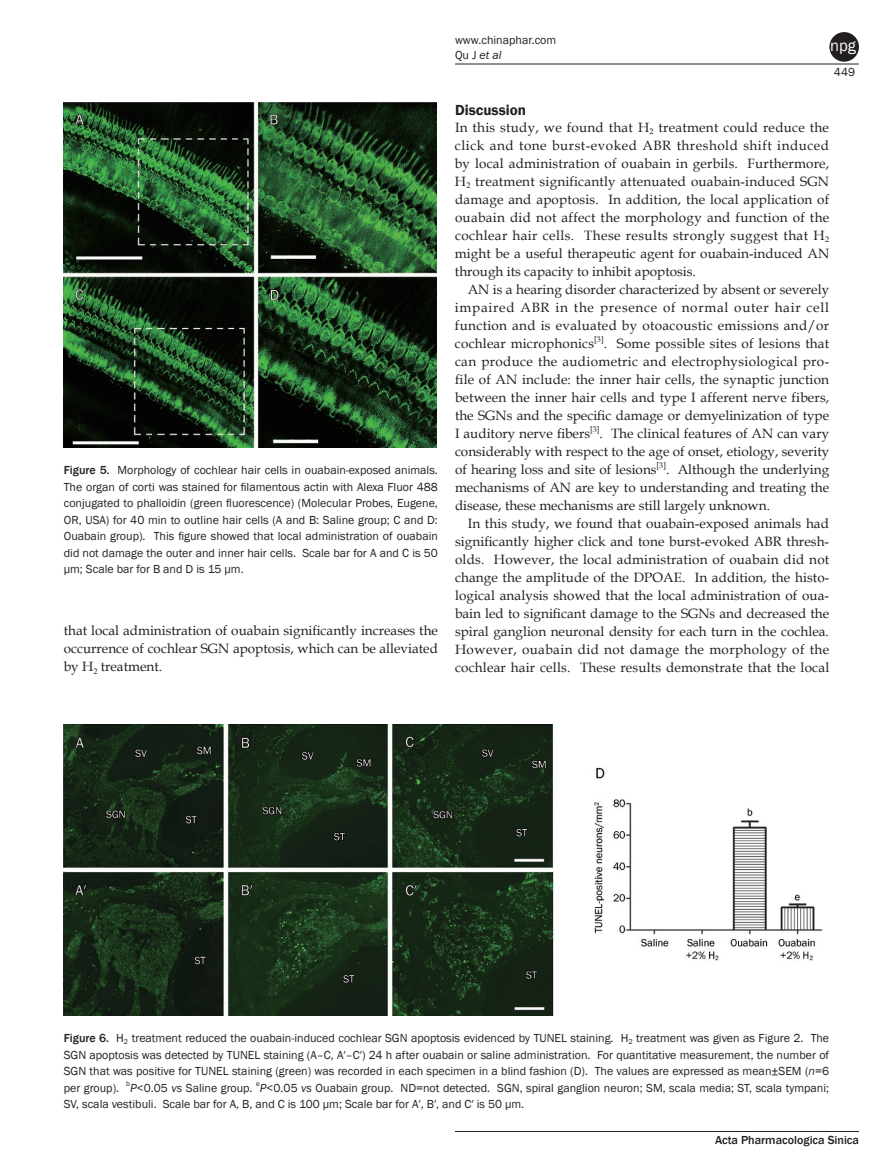
<style>
.page{position:relative;width:893px;height:1170px;background:#fff}
.page>*{position:absolute;margin:0;border:0;box-sizing:border-box;transform-origin:0 0}
.t1{font:16.5px "Franklin Gothic";color:#fff}
.t2{font:600 15px "Franklin Gothic";color:#231f20}
.t3{font:13.5px/18px "Book Antiqua";letter-spacing:.01em;color:#231f20;text-align:justify}
.t4{font:13.5px/18px "Book Antiqua 2";color:#231f20}
.t5{font:13.5px "Book Antiqua 2";letter-spacing:.02em;color:#231f20}
.t6{font:13.5px "Book Antiqua 2";letter-spacing:.035em;color:#231f20}
.t7{font:13.5px "Book Antiqua";letter-spacing:.05em;color:#231f20}
.t8{font:13.5px "Book Antiqua 2";letter-spacing:.03em;color:#231f20}
.t9{font:12px/15px "Franklin Gothic";color:#231f20}
.t10{font:12px/16.5px "Franklin Gothic Book 2";color:#231f20}
.t11{font:12px "Franklin Gothic Medium 2";color:#231f20}
.s1{font-family:"Franklin Gothic Medium 2"}
.s2{font-style:italic}
</style>
<div class="page">
<hr style="left:455px;top:64px;width:404px;height:1px;background:#231f20">
<hr style="left:455px;top:1131px;width:404px;height:1px;background:#231f20">
<div style="left:829px;top:32px;width:30px;height:30px;background:#231f20;border-radius:50%"></div>
<img style="left:63px;top:102px;width:374px;height:345px">
<img style="left:64px;top:724px;width:759px;height:291px">
<p class="t9" style="left:64px;top:463px;width:376px"><span class="s1">Figure 5.</span> Morphology of cochlear hair cells in ouabain-exposed animals.</p>
<p class="t10" style="left:64px;top:478px;width:376px">The organ of corti was stained for filamentous actin with Alexa Fluor 488 conjugated to phalloidin (green fluorescence) (Molecular Probes, Eugene,</p>
<p class="t9" style="left:64px;top:512px;width:376px">OR, USA) for 40 min to outline hair cells (A and B: Saline group; C and D:</p>
<p class="t10" style="left:64px;top:528px;width:376px">Ouabain group). This figure showed that local administration of ouabain</p>
<p class="t9" style="left:64px;top:545px;width:376px">did not damage the outer and inner hair cells. Scale bar for A and C is 50</p>
<p class="t10" style="left:64px;top:561px;width:181px">μm; Scale bar for B and D is 15 μm.</p>
<p class="t4" style="left:64px;top:621px;width:376px">that local administration of ouabain significantly increases the occurrence of cochlear SGN apoptosis, which can be alleviated</p>
<p class="t3" style="left:64px;top:657px;width:100px">by H<sub>2</sub> treatment.</p>
<p class="t9" style="left:455px;top:32px;width:103px">www.chinaphar.com<br>Qu J <span class="s2">et al</span></p>
<p class="t1" style="left:830px;top:35px;width:27px">npg</p>
<p class="t9" style="left:834px;top:65px;width:23px">449</p>
<p class="t2" style="left:455px;top:100px;width:73px">Discussion</p>
<p class="t3" style="left:455px;top:118px;width:376px">In this study, we found that H<sub>2</sub> treatment could reduce the</p>
<p class="t6" style="left:455px;top:135px;width:376px">click and tone burst-evoked ABR threshold shift induced</p>
<p class="t3" style="left:455px;top:154px;width:376px">by local administration of ouabain in gerbils. Furthermore, H<sub>2</sub> treatment significantly attenuated ouabain-induced SGN damage and apoptosis. In addition, the local application of ouabain did not affect the morphology and function of the cochlear hair cells. These results strongly suggest that H<sub>2 </sub>might be a useful therapeutic agent for ouabain-induced AN through its capacity to inhibit apoptosis.</p>
<p class="t4" style="left:468px;top:280px;width:363px">AN is a hearing disorder characterized by absent or severely</p>
<p class="t7" style="left:455px;top:297px;width:375px">impaired ABR in the presence of normal outer hair cell</p>
<p class="t5" style="left:455px;top:315px;width:376px">function and is evaluated by otoacoustic emissions and/or</p>
<p class="t3" style="left:455px;top:334px;width:376px">cochlear microphonics<sup>[3]</sup>. Some possible sites of lesions that can produce the audiometric and electrophysiological pro-</p>
<p class="t4" style="left:455px;top:370px;width:376px;text-align:justify">file of AN include: the inner hair cells, the synaptic junction between the inner hair cells and type I afferent nerve fibers, the SGNs and the specific damage or demyelinization of type I auditory nerve fibers<sup>[3]</sup>. The clinical features of AN can vary considerably with respect to the age of onset, etiology, severity</p>
<p class="t3" style="left:455px;top:460px;width:376px">of hearing loss and site of lesions<sup>[3]</sup>. Although the underlying mechanisms of AN are key to understanding and treating the disease, these mechanisms are still largely unknown.</p>
<p class="t3" style="left:468px;top:514px;width:363px">In this study, we found that ouabain-exposed animals had</p>
<p class="t4" style="left:455px;top:532px;width:376px">significantly higher click and tone burst-evoked ABR thresh&shy;olds. However, the local administration of ouabain did not</p>
<p class="t3" style="left:455px;top:568px;width:376px">change the amplitude of the DPOAE. In addition, the histo&shy;logical analysis showed that the local administration of oua-</p>
<p class="t4" style="left:455px;top:604px;width:376px">bain led to significant damage to the SGNs and decreased the</p>
<p class="t3" style="left:455px;top:622px;width:375px">spiral ganglion neuronal density for each turn in the cochlea.</p>
<p class="t8" style="left:455px;top:639px;width:376px">However, ouabain did not damage the morphology of the</p>
<p class="t3" style="left:455px;top:658px;width:376px">cochlear hair cells. These results demonstrate that the local</p>
<p class="t9" style="left:64px;top:1030px;width:767px"><span class="s1">Figure 6.</span> H<sub>2</sub> treatment reduced the ouabain-induced cochlear SGN apoptosis evidenced by TUNEL staining. H<sub>2</sub> treatment was given as Figure 2. The</p>
<p class="t10" style="left:64px;top:1046px;width:767px">SGN apoptosis was detected by TUNEL staining (A–C, A′–C′) 24 h after ouabain or saline administration. For quantitative measurement, the number of</p>
<p class="t9" style="left:64px;top:1063px;width:767px;line-height:16.5px">SGN that was positive for TUNEL staining (green) was recorded in each specimen in a blind fashion (D). The values are expressed as mean±SEM (<span class="s2">n</span>=6 per group). <sup>b</sup><span class="s2">P</span>&lt;0.05 <span class="s2">vs</span> Saline group. <sup>e</sup><span class="s2">P</span>&lt;0.05 <span class="s2">vs</span> Ouabain group. ND=not detected. SGN, spiral ganglion neuron; SM, scala media; ST, scala tympani;</p>
<p class="t10" style="left:64px;top:1096px;width:462px">SV, scala vestibuli. Scale bar for A, B, and C is 100 μm; Scale bar for A′, B′, and C′ is 50 μm.</p>
<p class="t11" style="left:715px;top:1132px;width:145px">Acta Pharmacologica Sinica</p>
</div>
